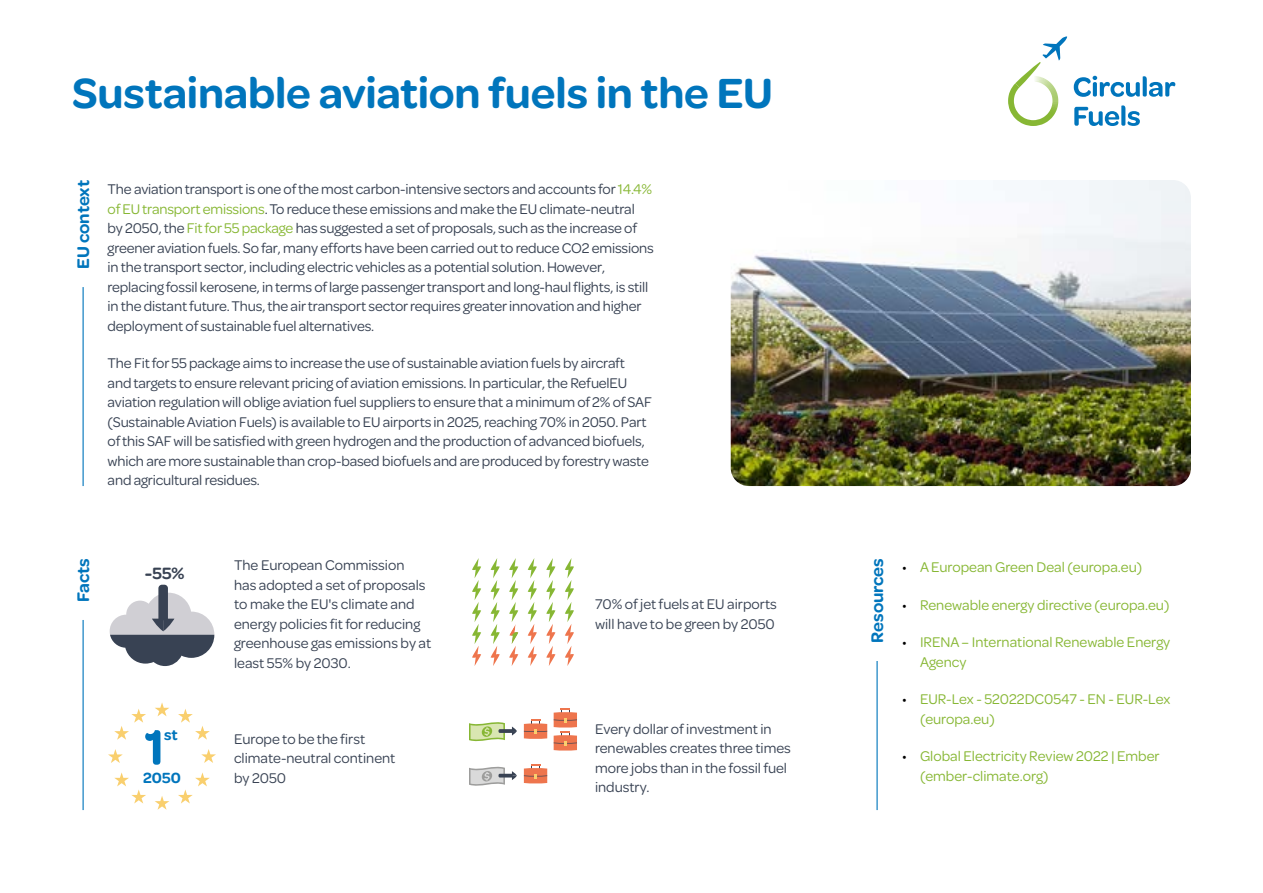
<style>
.page{position:relative;width:1263px;height:893px;background:#fff}
.page>*{position:absolute;margin:0;border:0;box-sizing:border-box;transform-origin:0 0}
.t1{font:600 45px "Omnes";letter-spacing:-.005em;color:#0075bc}
.t2{font:600 18px "Omnes";color:#0075bc}
.t3{font:600 17.55px "Omnes";color:#384253}
.t4{font:600 15.75px "Omnes";color:#0075bc}
.t5{font:15px/19.5px "Omnes";letter-spacing:-.01em;color:#384253}
.t6{font:15px/19.5px "Omnes";color:#87b734}
.s1{color:#87b734}
.s2{color:#000}
</style>
<div class="page">
<svg style="left:110px;top:585px;width:104px;height:81px"></svg>
<svg style="left:472px;top:558px;width:9px;height:108px"></svg>
<svg style="left:491px;top:558px;width:9px;height:108px"></svg>
<svg style="left:528px;top:558px;width:9px;height:108px"></svg>
<svg style="left:546px;top:558px;width:9px;height:108px"></svg>
<svg style="left:565px;top:558px;width:9px;height:108px"></svg>
<svg style="left:509px;top:558px;width:9px;height:108px"></svg>
<svg style="left:114px;top:772px;width:32px;height:31px"></svg>
<svg style="left:155px;top:796px;width:14px;height:14px"></svg>
<svg style="left:178px;top:772px;width:32px;height:31px"></svg>
<svg style="left:201px;top:749px;width:15px;height:14px"></svg>
<svg style="left:178px;top:709px;width:32px;height:31px"></svg>
<svg style="left:108px;top:702px;width:61px;height:63px"></svg>
<svg style="left:524px;top:720px;width:23px;height:19px"></svg>
<svg style="left:554px;top:708px;width:23px;height:43px"></svg>
<svg style="left:469px;top:722px;width:48px;height:20px"></svg>
<svg style="left:524px;top:764px;width:23px;height:20px"></svg>
<svg style="left:469px;top:766px;width:48px;height:20px"></svg>
<hr style="left:83px;top:287px;width:1px;height:199px;background:#0075bc">
<hr style="left:83px;top:620px;width:1px;height:190px;background:#0075bc">
<hr style="left:876px;top:661px;width:2px;height:149px;background:#0075bc">
<svg style="left:1074px;top:76px;width:101px;height:21px"></svg>
<svg style="left:1074px;top:105px;width:66px;height:21px"></svg>
<svg style="left:1008px;top:36px;width:59px;height:90px"></svg>
<img style="left:731px;top:180px;width:460px;height:306px">
<h1 class="t1" style="left:72px;top:62px;width:702px">Sustainable aviation fuels in the EU</h1>
<p class="t2" style="left:71px;top:269px;width:91px;rotate:-90deg">EU context</p>
<p class="t5" style="left:108px;top:179px;width:548px">The aviation transport is one of the most carbon-intensive sectors and accounts for <span class="s1">14.4% of EU transport emissions</span>. To reduce these emissions and make the EU climate-neutral by 2050, the <span class="s1">Fit for 55 package</span> has suggested a set of proposals, such as the increase of greener aviation fuels. So far, many efforts have been carried out to reduce CO2 emissions in the transport sector, including electric vehicles as a potential solution. However, replacing fossil kerosene, in terms of large passenger transport and long-haul flights, is still in the distant future. Thus, the air transport sector requires greater innovation and higher deployment of sustainable fuel alternatives.</p>
<p class="t5" style="left:108px;top:353px;width:546px">The Fit for 55 package aims to increase the use of sustainable aviation fuels by aircraft and targets to ensure relevant pricing of aviation emissions. In particular, the RefuelEU aviation regulation will oblige aviation fuel suppliers to ensure that a minimum of 2% of SAF (Sustainable Aviation Fuels) is available to EU airports in 2025, reaching 70% in 2050. Part of this SAF will be satisfied with green hydrogen and the production of advanced biofuels, which are more sustainable than crop-based biofuels and are produced by forestry waste and agricultural residues.</p>
<p class="t2" style="left:71px;top:602px;width:45px;rotate:-90deg">Facts</p>
<p class="t2" style="left:865px;top:643px;width:86px;rotate:-90deg">Resources</p>
<p class="t5" style="left:234px;top:555px;width:199px">The European Commission<br>has adopted a set of proposals to make the EU's climate and energy policies fit for reducing greenhouse gas emissions by at least 55% by 2030.</p>
<p class="t3" style="left:145px;top:561px;width:41px">-55%</p>
<p class="t5" style="left:595px;top:594px;width:183px">70% of jet fuels at EU airports will have to be green by 2050</p>
<p class="t4" style="left:164px;top:724px;width:15px">st</p>
<p class="t4" style="left:143px;top:766px;width:39px">2050</p>
<p class="t5" style="left:234px;top:728px;width:163px">Europe to be the first climate-neutral continent by 2050</p>
<p class="t5" style="left:595px;top:718px;width:197px">Every dollar of investment in renewables creates three times more jobs than in the fossil fuel industry.</p>
<p class="t6" style="left:902px;top:557px;width:242px"><span class="s2">•</span> A European Green Deal (europa.eu)</p>
<p class="t6" style="left:902px;top:594px;width:269px"><span class="s2">•</span> Renewable energy directive (europa.eu)</p>
<p class="t6" style="left:920px;top:632px;width:252px;text-indent:-18px"><span class="s2">•</span> IRENA – International Renewable Energy<br>Agency</p>
<p class="t6" style="left:920px;top:689px;width:252px;text-indent:-18px"><span class="s2">•</span> EUR-Lex - 52022DC0547 - EN - EUR-Lex (europa.eu)</p>
<p class="t6" style="left:920px;top:746px;width:241px;text-indent:-18px"><span class="s2">•</span> Global Electricity Review 2022 | Ember (ember-climate.org)</p>
</div>
